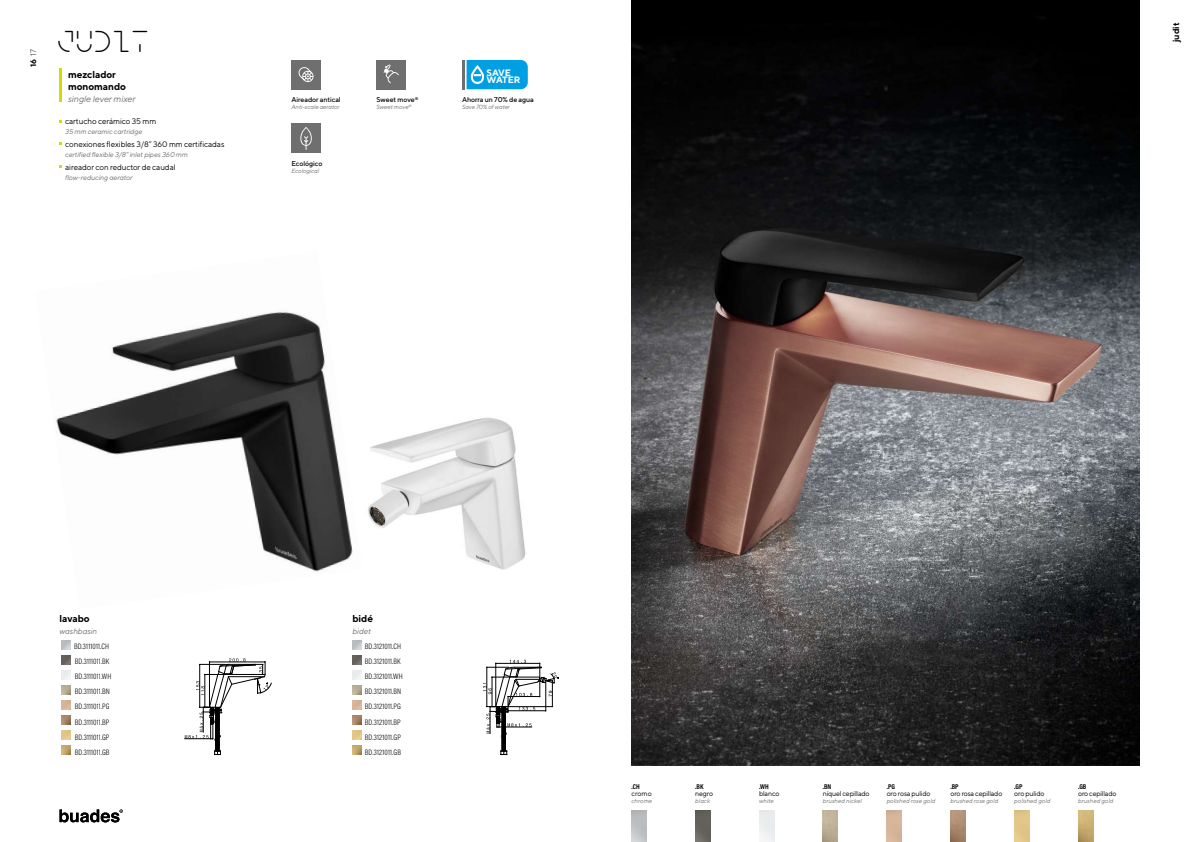
<style>
.page{position:relative;width:1191px;height:842px;background:#fff}
.page>*{position:absolute;margin:0;border:0;box-sizing:border-box;transform-origin:0 0}
.t1{font:26.4px "Amari Font 34 100 Regular";color:#000}
.t2{font:700 10px/12px "TT Norms";letter-spacing:-.01em;color:#000}
.t3{font:700 9.3px/7.3px "TT Norms";color:#fff}
.t4{font:italic 9px "TT Norms";letter-spacing:-.01em;color:#706f6f}
.t5{font:700 9px "TT Norms";color:#000}
.t6{font:300 8px "Acumin Pro Cond";letter-spacing:.015em;color:#000}
.t7{font:8px "TT Norms";letter-spacing:-.01em;color:#000}
.t8{font:italic 8px "TT Norms";letter-spacing:-.01em;color:#706f6f}
.t9{font:700 8px "TT Norms";color:#000}
.t10{font:7px "TT Norms";letter-spacing:-.025em;color:#000}
.t11{font:italic 7px "TT Norms";letter-spacing:-.01em;color:#706f6f}
.t12{font:500 7px "TT Norms";letter-spacing:-.01em;color:#000}
.t13{font:700 7px "Acumin Pro Cond";letter-spacing:-.005em;color:#000}
.t14{font:italic 6px "TT Norms";color:#706f6f}
.s1{font-weight:300}
</style>
<div class="page">
<img style="left:56px;top:312px;width:297px;height:260px">
<hr style="left:60px;top:68px;width:2px;height:34px;background:#d7da00">
<svg style="left:60px;top:809px;width:63px;height:13px"></svg>
<img style="left:631px;top:0;width:509px;height:766px">
<img style="left:950px;top:810px;width:15px;height:32px">
<img style="left:1078px;top:810px;width:15px;height:32px">
<svg style="left:185px;top:658px;width:86px;height:97px"></svg>
<svg style="left:483px;top:660px;width:76px;height:95px"></svg>
<hr style="left:497px;top:727px;width:35px;height:1px;background:#000">
<img style="left:368px;top:417px;width:158px;height:153px">
<svg style="left:62px;top:640px;width:8px;height:9px"></svg>
<svg style="left:352px;top:640px;width:9px;height:9px"></svg>
<svg style="left:62px;top:701px;width:8px;height:8px"></svg>
<svg style="left:352px;top:701px;width:9px;height:8px"></svg>
<svg style="left:62px;top:655px;width:8px;height:9px"></svg>
<svg style="left:352px;top:655px;width:9px;height:9px"></svg>
<svg style="left:62px;top:716px;width:8px;height:8px"></svg>
<svg style="left:352px;top:716px;width:9px;height:8px"></svg>
<svg style="left:62px;top:670px;width:8px;height:9px"></svg>
<svg style="left:352px;top:670px;width:9px;height:9px"></svg>
<svg style="left:62px;top:731px;width:8px;height:9px"></svg>
<svg style="left:352px;top:731px;width:9px;height:9px"></svg>
<svg style="left:62px;top:685px;width:8px;height:9px"></svg>
<svg style="left:352px;top:685px;width:9px;height:9px"></svg>
<svg style="left:62px;top:746px;width:8px;height:9px"></svg>
<svg style="left:352px;top:746px;width:9px;height:9px"></svg>
<img style="left:695px;top:810px;width:15px;height:32px">
<div style="left:291px;top:60px;width:30px;height:29px;background:#706f6f"></div>
<svg style="left:298px;top:67px;width:16px;height:15px"></svg>
<div style="left:376px;top:60px;width:30px;height:29px;background:#706f6f"></div>
<svg style="left:383px;top:64px;width:16px;height:19px"></svg>
<div style="left:291px;top:124px;width:30px;height:29px;background:#706f6f"></div>
<svg style="left:300px;top:127px;width:12px;height:23px"></svg>
<svg style="left:466px;top:60px;width:62px;height:29px;background:#14a6e5"></svg>
<hr style="left:462px;top:60px;width:2px;height:29px;background:#706f6f">
<p class="t9" style="left:28px;top:67px;width:19px;rotate:-90deg">16 <span class="s1">17</span></p>
<h1 class="t1" style="left:57px;top:27px;width:94px">JUDIT</h1>
<p class="t2" style="left:68px;top:68px;width:59px">mezclador monomando</p>
<p class="t4" style="left:68px;top:93px;width:69px">single lever mixer</p>
<p class="t7" style="left:65px;top:116px;width:93px">cartucho cerámico 35 mm</p>
<p class="t11" style="left:65px;top:127px;width:79px">35 mm ceramic cartridge</p>
<p class="t7" style="left:65px;top:139px;width:161px">conexiones flexibles 3/8” 360 mm certificadas</p>
<p class="t11" style="left:65px;top:150px;width:124px">certified flexible 3/8” inlet pipes 360 mm</p>
<p class="t7" style="left:65px;top:162px;width:112px">aireador con reductor de caudal</p>
<p class="t11" style="left:65px;top:173px;width:69px">flow-reducing aerator</p>
<p class="t12" style="left:291px;top:95px;width:51px">Aireador antical</p>
<p class="t14" style="left:291px;top:103px;width:50px">Anti-scale aerator</p>
<p class="t12" style="left:291px;top:159px;width:33px">Ecológico</p>
<p class="t14" style="left:291px;top:167px;width:29px">Ecological</p>
<p class="t12" style="left:376px;top:95px;width:43px">Sweet move<sup>®</sup></p>
<p class="t14" style="left:376px;top:103px;width:37px">Sweet move<sup>®</sup></p>
<p class="t3" style="left:486px;top:69px;width:35px">SAVE<br>WATER</p>
<p class="t12" style="left:462px;top:95px;width:73px">Ahorra un 70% de agua</p>
<p class="t14" style="left:462px;top:103px;width:49px">Save 70% of water</p>
<p class="t5" style="left:1170px;top:42px;width:21px;rotate:-90deg">judit</p>
<p class="t2" style="left:60px;top:612px;width:32px">lavabo</p>
<p class="t8" style="left:60px;top:626px;width:39px">washbasin</p>
<p class="t2" style="left:352px;top:612px;width:22px">bidé</p>
<p class="t8" style="left:352px;top:626px;width:20px">bidet</p>
<p class="t6" style="left:74px;top:641px;width:36px">BD.3111011.CH</p>
<p class="t6" style="left:365px;top:641px;width:38px">BD.3121011.CH</p>
<p class="t6" style="left:75px;top:656px;width:36px">BD.3111011.BK</p>
<p class="t6" style="left:365px;top:656px;width:37px">BD.3121011.BK</p>
<p class="t6" style="left:75px;top:671px;width:38px">BD.3111011.WH</p>
<p class="t6" style="left:365px;top:671px;width:39px">BD.3121011.WH</p>
<p class="t6" style="left:75px;top:686px;width:37px">BD.3111011.BN</p>
<p class="t6" style="left:365px;top:686px;width:38px">BD.3121011.BN</p>
<p class="t6" style="left:75px;top:701px;width:36px">BD.3111011.PG</p>
<p class="t6" style="left:365px;top:701px;width:38px">BD.3121011.PG</p>
<p class="t6" style="left:75px;top:717px;width:36px">BD.3111011.BP</p>
<p class="t6" style="left:365px;top:717px;width:37px">BD.3121011.BP</p>
<p class="t6" style="left:75px;top:732px;width:36px">BD.3111011.GP</p>
<p class="t6" style="left:365px;top:732px;width:37px">BD.3121011.GP</p>
<p class="t6" style="left:75px;top:747px;width:36px">BD.3111011.GB</p>
<p class="t6" style="left:365px;top:747px;width:38px">BD.3121011.GB</p>
<p class="t13" style="left:631px;top:782px;width:10px">.CH</p>
<p class="t10" style="left:631px;top:789px;width:22px">cromo</p>
<p class="t14" style="left:631px;top:797px;width:22px">chrome</p>
<p class="t13" style="left:695px;top:782px;width:10px">.BK</p>
<p class="t10" style="left:695px;top:789px;width:19px">negro</p>
<p class="t14" style="left:695px;top:797px;width:16px">black</p>
<p class="t13" style="left:759px;top:782px;width:11px">.WH</p>
<p class="t10" style="left:759px;top:789px;width:22px">blanco</p>
<p class="t14" style="left:759px;top:797px;width:16px">white</p>
<p class="t13" style="left:823px;top:782px;width:10px">.BN</p>
<p class="t10" style="left:823px;top:789px;width:48px">níquel cepillado</p>
<p class="t14" style="left:823px;top:797px;width:41px">brushed nickel</p>
<p class="t13" style="left:886px;top:782px;width:10px">.PG</p>
<p class="t10" style="left:886px;top:789px;width:45px">oro rosa pulido</p>
<p class="t14" style="left:886px;top:797px;width:50px">polished rose gold</p>
<p class="t13" style="left:950px;top:782px;width:10px">.BP</p>
<p class="t10" style="left:950px;top:789px;width:53px">oro rosa cepillado</p>
<p class="t14" style="left:950px;top:798px;width:49px">brushed rose gold</p>
<p class="t13" style="left:1014px;top:782px;width:10px">.GP</p>
<p class="t10" style="left:1014px;top:789px;width:32px">oro pulido</p>
<p class="t14" style="left:1014px;top:797px;width:38px">polished gold</p>
<p class="t13" style="left:1078px;top:782px;width:10px">.GB</p>
<p class="t10" style="left:1078px;top:789px;width:40px">oro cepillado</p>
<p class="t14" style="left:1078px;top:797px;width:37px">brushed gold</p>
</div>
